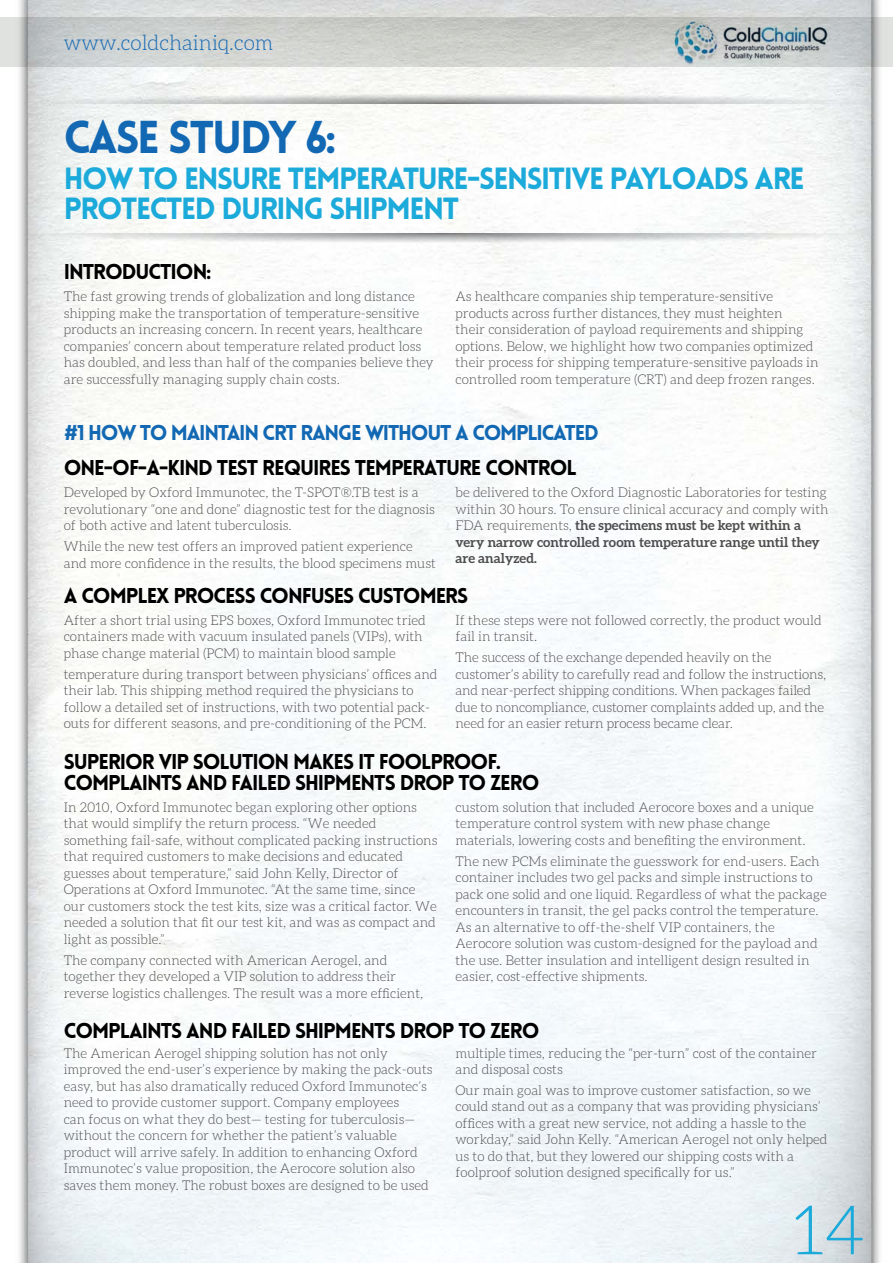
<style>
.page{position:relative;width:893px;height:1263px;background:#fff}
.page>*{position:absolute;margin:0;border:0;box-sizing:border-box;transform-origin:0 0}
.t1{font:300 68.4px "Aleo";color:#1caada}
.t2{font:900 45px "Lovelo";letter-spacing:-.05em;color:#1268b3}
.t3{font:900 30px/30px "Lovelo";letter-spacing:-.05em;color:#1caada}
.t4{font:900 21px/20.7px "Lovelo";letter-spacing:-.05em;color:#000}
.t5{font:900 21px "Lovelo";letter-spacing:-.06em;color:#1268b3}
.t6{font:300 21px "Aleo";color:#1268b3}
.t7{font:300 13.5px/16.5px "Aleo";color:#4d4d4f}
.s1{font-family:"DIN";font-weight:700}
.s2{font-weight:700}
</style>
<div class="page">
<img style="left:19px;top:0;width:861px;height:1263px">
<img style="left:19px;top:233px;width:859px;height:10px">
<img style="left:19px;top:94px;width:859px;height:9px">
<svg style="left:0;top:17px;width:893px;height:50px;background:#cbcecb"></svg>
<img style="left:671px;top:17px;width:159px;height:50px">
<h3 class="t6" style="left:64px;top:32px;width:211px">www.coldchainiq.com</h3>
<h2 class="t2" style="left:64px;top:109px;width:274px">CASE STUDY 6:</h2>
<h3 class="t3" style="left:64px;top:164px;width:742px">HOW TO ENSURE TEMPERATURE-SENSITIVE PAYLOADS ARE<br>PROTECTED DURING SHIPMENT</h3>
<h3 class="t4" style="left:64px;top:261px;width:149px">INTRODUCTION:</h3>
<p class="t7" style="left:64px;top:288px;width:371px">The fast growing trends of globalization and long distance shipping make the transportation of temperature-sensitive products an increasing concern. In recent years, healthcare companies’ concern about temperature related product loss has doubled, and less than half of the companies believe they are successfully managing supply chain costs.</p>
<p class="t7" style="left:455px;top:288px;width:365px">As healthcare companies ship temperature-sensitive products across further distances, they must heighten<br>their consideration of payload requirements and shipping options. Below, we highlight how two companies optimized their process for shipping temperature-sensitive payloads in controlled room temperature (CRT) and deep frozen ranges.</p>
<h3 class="t5" style="left:64px;top:419px;width:537px"><span class="s1">#</span>1 HOW TO MAINTAIN CRT RANGE WITHOUT A COMPLICATED</h3>
<h3 class="t4" style="left:64px;top:457px;width:515px">ONE-OF-A-KIND TEST REQUIRES TEMPERATURE CONTROL</h3>
<p class="t7" style="left:64px;top:484px;width:373px">Developed by Oxford Immunotec, the T-SPOT®.TB test is a revolutionary “one and done” diagnostic test for the diagnosis of both active and latent tuberculosis.</p>
<p class="t7" style="left:64px;top:538px;width:374px">While the new test offers an improved patient experience and more confidence in the results, the blood specimens must</p>
<p class="t7" style="left:455px;top:484px;width:375px">be delivered to the Oxford Diagnostic Laboratories for testing within 30 hours. To ensure clinical accuracy and comply with FDA requirements, <span class="s2">the specimens must be kept within a very narrow controlled room temperature range until they are analyzed.</span></p>
<h3 class="t4" style="left:64px;top:586px;width:406px">A COMPLEX PROCESS CONFUSES CUSTOMERS</h3>
<p class="t7" style="left:64px;top:612px;width:363px">After a short trial using EPS boxes, Oxford Immunotec tried containers made with vacuum insulated panels (VIPs), with phase change material (PCM) to maintain blood sample</p>
<p class="t7" style="left:64px;top:666px;width:375px">temperature during transport between physicians’ offices and their lab. This shipping method required the physicians to follow a detailed set of instructions, with two potential pack&shy;outs for different seasons, and pre-conditioning of the PCM.</p>
<p class="t7" style="left:455px;top:612px;width:368px">If these steps were not followed correctly, the product would fail in transit.</p>
<p class="t7" style="left:455px;top:649px;width:372px">The success of the exchange depended heavily on the customer’s ability to carefully read and follow the instructions, and near-perfect shipping conditions. When packages failed due to noncompliance, customer complaints added up, and the need for an easier return process became clear.</p>
<h3 class="t4" style="left:64px;top:751px;width:477px">SUPERIOR VIP SOLUTION MAKES IT FOOLPROOF.<br>COMPLAINTS AND FAILED SHIPMENTS DROP TO ZERO</h3>
<p class="t7" style="left:64px;top:799px;width:375px">In 2010, Oxford Immunotec began exploring other options that would simplify the return process. “We needed something fail-safe, without complicated packing instructions that required customers to make decisions and educated guesses about temperature,” said John Kelly, Director of Operations at Oxford Immunotec. “At the same time, since our customers stock the test kits, size was a critical factor. We needed a solution that fit our test kit, and was as compact and light as possible.”</p>
<p class="t7" style="left:64px;top:952px;width:361px">The company connected with American Aerogel, and together they developed a VIP solution to address their reverse logistics challenges. The result was a more efficient,</p>
<p class="t7" style="left:455px;top:799px;width:360px">custom solution that included Aerocore boxes and a unique temperature control system with new phase change materials, lowering costs and benefiting the environment.</p>
<p class="t7" style="left:455px;top:853px;width:373px">The new PCMs eliminate the guesswork for end-users. Each container includes two gel packs and simple instructions to pack one solid and one liquid. Regardless of what the package encounters in transit, the gel packs control the temperature.<br>As an alternative to off-the-shelf VIP containers, the Aerocore solution was custom-designed for the payload and the use. Better insulation and intelligent design resulted in easier, cost-effective shipments.</p>
<h3 class="t4" style="left:64px;top:1021px;width:477px">COMPLAINTS AND FAILED SHIPMENTS DROP TO ZERO</h3>
<p class="t7" style="left:64px;top:1044px;width:370px">The American Aerogel shipping solution has not only improved the end-user’s experience by making the pack-outs easy, but has also dramatically reduced Oxford Immunotec’s need to provide customer support. Company employees<br>can focus on what they do best— testing for tuberculosis— without the concern for whether the patient’s valuable product will arrive safely. In addition to enhancing Oxford Immunotec’s value proposition, the Aerocore solution also saves them money. The robust boxes are designed to be used</p>
<p class="t7" style="left:455px;top:1044px;width:363px">multiple times, reducing the “per-turn” cost of the container and disposal costs</p>
<p class="t7" style="left:455px;top:1082px;width:373px">Our main goal was to improve customer satisfaction, so we could stand out as a company that was providing physicians’ offices with a great new service, not adding a hassle to the workday,” said John Kelly. “American Aerogel not only helped us to do that, but they lowered our shipping costs with a foolproof solution designed specifically for us.”</p>
<h1 class="t1" style="left:793px;top:1193px;width:73px">14</h1>
</div>
